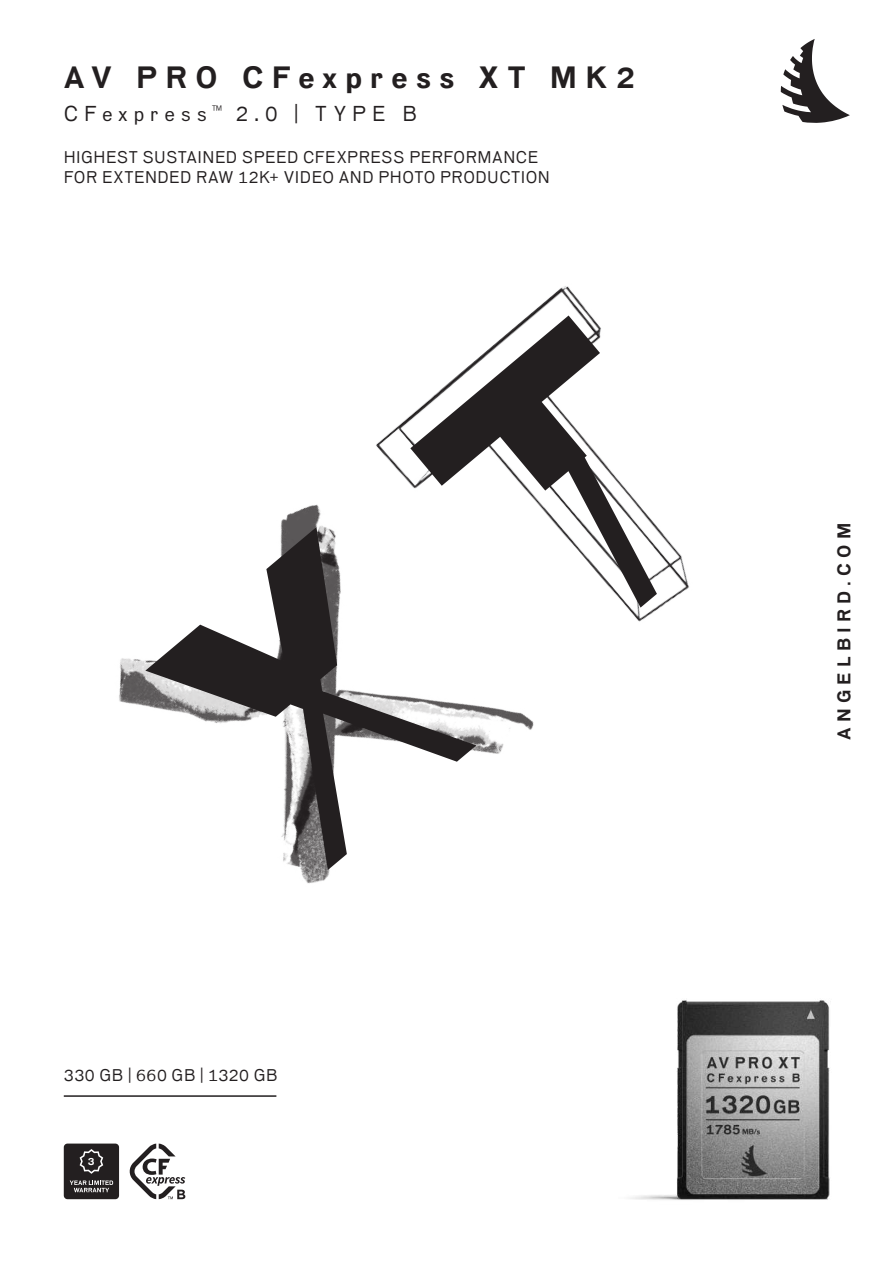
<style>
.page{position:relative;width:893px;height:1263px;background:#fff}
.page>*{position:absolute;margin:0;border:0;box-sizing:border-box;transform-origin:0 0}
.t1{font:700 30px "Dada Grotesk";letter-spacing:.275em;color:#231f20}
.t2{font:21px "Dada Grotesk";letter-spacing:.28em;color:#231f20}
.t3{font:700 18px "Dada Grotesk";letter-spacing:.29em;color:#231f20}
.t4{font:16.5px/19.5px "Dada Grotesk";letter-spacing:.03em;color:#231f20}
.t5{font:700 10.35px "Dada Grotesk";color:#fff}
</style>
<div class="page">
<svg style="left:129px;top:1143px;width:56px;height:56px"></svg>
<svg style="left:781px;top:39px;width:69px;height:84px"></svg>
<div style="left:64px;top:1143px;width:55px;height:56px;background:#231f20;border-radius:4px"></div>
<svg style="left:70px;top:1180px;width:43px;height:12px"></svg>
<svg style="left:80px;top:1149px;width:23px;height:25px"></svg>
<img style="left:630px;top:1000px;width:201px;height:200px">
<hr style="left:64px;top:1095px;width:212px;height:2px;background:#231f20">
<svg style="left:145px;top:315px;width:544px;height:562px"></svg>
<h1 class="t1" style="left:64px;top:60px;width:573px">AV PRO CFexpress XT MK2</h1>
<p class="t2" style="left:64px;top:101px;width:354px">CFexpress <sup>™</sup> 2.0 | TYPE B</p>
<p class="t4" style="left:64px;top:148px;width:488px">HIGHEST SUSTAINED SPEED CFEXPRESS PERFORMANCE<br>FOR EXTENDED RAW 12K+ VIDEO AND PHOTO PRODUCTION</p>
<p class="t4" style="left:64px;top:1066px;width:215px">330 GB | 660 GB | 1320 GB</p>
<p class="t5" style="left:88px;top:1155px;width:8px">3</p>
<p class="t3" style="left:833px;top:740px;width:219px;rotate:-90deg">ANGELBIRD.COM</p>
</div>
